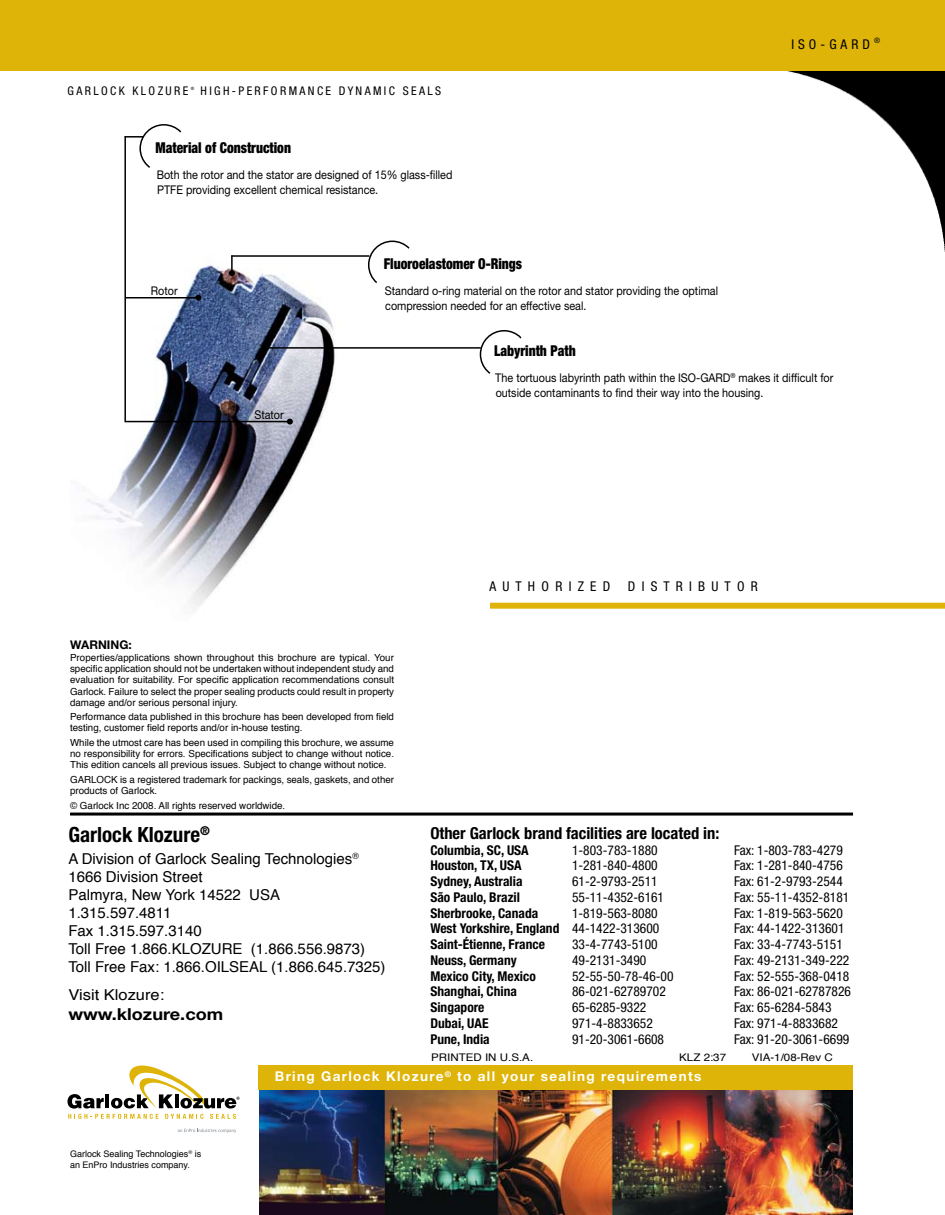
<style>
.page{position:relative;width:945px;height:1215px;background:#fff}
.page>*{position:absolute;margin:0;border:0;box-sizing:border-box;transform-origin:0 0}
.t1{font:700 condensed 21px "Helvetica Neue";color:#000}
.t2{font:700 condensed 16.5px "Helvetica Neue";color:#000}
.t3{font:700 16.5px "Helvetica Neue";color:#000;scale:1.1 1}
.t4{font:15px/18px "Helvetica";color:#000}
.t5{font:900 condensed 15px "Helvetica Neue";color:#000;scale:.9 1}
.t6{font:15px "Helvetica";color:#000;scale:1.1 1}
.t7{font:condensed 13.5px "Helvetica Neue";color:#000}
.t8{font:700 condensed 13.5px "Helvetica Neue";color:#000}
.t9{font:700 13.5px "Helvetica Neue";letter-spacing:.1em;color:#fff}
.t10{font:12px/15px "Helvetica Neue";color:#000;scale:.9 1}
.t11{font:condensed 12px "Helvetica Neue";letter-spacing:.2em;color:#000}
.t12{font:700 12px "Helvetica Neue";color:#000}
.t13{font:10.5px "Helvetica";color:#000;scale:1.1 1}
.t14{font:9.75px/11.2px "Helvetica";color:#000;text-align:justify}
.t15{font:9px/10.8px "Helvetica";color:#000}
.t16{font:condensed 4.35px "Helvetica Neue";color:#000}
.s1{color:#fff}
.s2{font-weight:400}
</style>
<div class="page">
<img style="left:736px;top:70px;width:209px;height:182px">
<img style="left:87px;top:265px;width:248px;height:346px">
<div style="left:0;top:0;width:945px;height:70px;background:#deb408"></div>
<img style="left:259px;top:1089px;width:594px;height:126px">
<div style="left:258px;top:1065px;width:595px;height:24px;background:#deb408"></div>
<hr style="left:70px;top:813px;width:783px;height:3px;background:#000">
<div style="left:490px;top:603px;width:455px;height:6px;background:#deb408"></div>
<svg style="left:178px;top:1129px;width:58px;height:4px"></svg>
<svg style="left:68px;top:1066px;width:172px;height:53px"></svg>
<hr style="left:124px;top:136px;width:2px;height:286px;background:#000">
<svg style="left:126px;top:127px;width:56px;height:41px"></svg>
<hr style="left:265px;top:347px;width:216px;height:2px;background:#000">
<svg style="left:262px;top:345px;width:6px;height:6px"></svg>
<div style="left:480px;top:330px;width:48px;height:49px;border:2px solid #000;border-radius:50%"></div>
<svg style="left:487px;top:333px;width:41px;height:46px"></svg>
<svg style="left:368px;top:240px;width:42px;height:43px"></svg>
<hr style="left:231px;top:255px;width:138px;height:2px;background:#000">
<hr style="left:125px;top:297px;width:73px;height:1px;background:#000">
<svg style="left:195px;top:295px;width:6px;height:6px"></svg>
<svg style="left:229px;top:255px;width:6px;height:21px"></svg>
<hr style="left:125px;top:421px;width:165px;height:1px;background:#000">
<svg style="left:287px;top:419px;width:6px;height:6px"></svg>
<p class="t11" style="left:68px;top:84px;width:122px">GARLOCK KLOZURE</p>
<p class="t16" style="left:191px;top:86px;width:5px">®</p>
<p class="t11" style="left:200px;top:84px;width:242px">HIGH-PERFORMANCE DYNAMIC SEALS</p>
<h3 class="t5" style="left:156px;top:138px;width:152px">Material of Construction</h3>
<p class="t10" style="left:157px;top:167px;width:330px">Both the rotor and the stator are designed of 15% glass-filled<br>PTFE providing excellent chemical resistance.</p>
<p class="t10" style="left:151px;top:283px;width:31px">Rotor</p>
<h3 class="t5" style="left:384px;top:255px;width:155px">Fluoroelastomer O-Rings</h3>
<p class="t10" style="left:385px;top:283px;width:372px">Standard o-ring material on the rotor and stator providing the optimal compression needed for an effective seal.<span class="s1">gs tresult in bore scoring.</span></p>
<h3 class="t7" style="left:791px;top:37px;width:90px">ISO-GARD <sup>®</sup></h3>
<p class="t10" style="left:254px;top:407px;width:34px">Stator</p>
<h3 class="t5" style="left:494px;top:341px;width:92px">Labyrinth Path</h3>
<p class="t10" style="left:495px;top:370px;width:377px">The tortuous labyrinth path within the ISO-GARD<sup>®</sup> makes it difficult for outside contaminants to find their way into the housing.</p>
<p class="t12" style="left:70px;top:638px;width:63px">WARNING:</p>
<p class="t14" style="left:70px;top:652px;width:326px">Properties/applications shown throughout this brochure are typical. Your specific application should not be undertaken without independent study and evaluation for suitability. For specific application recommendations consult Garlock. Failure to select the proper sealing products could result in property damage and/or serious personal injury.</p>
<p class="t14" style="left:70px;top:711px;width:325px">Performance data published in this brochure has been developed from field testing, customer field reports and/or in-house testing.</p>
<p class="t14" style="left:70px;top:737px;width:326px">While the utmost care has been used in compiling this brochure, we assume no responsibility for errors. Specifications subject to change without notice.<br>This edition cancels all previous issues. Subject to change without notice.</p>
<p class="t14" style="left:70px;top:774px;width:325px">GARLOCK is a registered trademark for packings, seals, gaskets, and other products of Garlock.</p>
<p class="t14" style="left:70px;top:800px;width:217px">© Garlock Inc 2008. All rights reserved worldwide.</p>
<h1 class="t1" style="left:68px;top:822px;width:143px">Garlock Klozure<sup>®</sup></h1>
<h3 class="t4" style="left:68px;top:850px;width:319px">A Division of Garlock Sealing Technologies<sup>®<br></sup>1666 Division Street<br>Palmyra, New York 14522 USA<br>1.315.597.4811<br>Fax 1.315.597.3140<br>Toll Free 1.866.KLOZURE (1.866.556.9873)<br>Toll Free Fax: 1.866.OILSEAL (1.866.645.7325)</h3>
<h3 class="t6" style="left:68px;top:983px;width:89px">Visit Klozure:</h3>
<h2 class="t3" style="left:68px;top:1004px;width:142px">www.klozure.com</h2>
<h3 class="t7" style="left:490px;top:579px;width:122px">A U T H O R I Z E D</h3>
<h3 class="t7" style="left:628px;top:579px;width:131px">D I S T R I B U T O R</h3>
<h2 class="t2" style="left:430px;top:823px;width:291px">Other Garlock brand facilities are located in:</h2>
<h3 class="t8" style="left:430px;top:842px;width:100px">Columbia, SC, USA</h3>
<h3 class="t7" style="left:572px;top:842px;width:87px">1-803-783-1880</h3>
<h3 class="t7" style="left:734px;top:842px;width:110px">Fax: 1-803-783-4279</h3>
<h3 class="t8" style="left:430px;top:857px;width:93px">Houston, TX, USA</h3>
<h3 class="t7" style="left:572px;top:858px;width:87px">1-281-840-4800</h3>
<h3 class="t7" style="left:734px;top:858px;width:110px">Fax: 1-281-840-4756</h3>
<h3 class="t8" style="left:430px;top:873px;width:94px">Sydney, Australia</h3>
<h3 class="t7" style="left:572px;top:874px;width:87px">61-2-9793-2511</h3>
<h3 class="t7" style="left:734px;top:874px;width:110px">Fax: 61-2-9793-2544</h3>
<h3 class="t8" style="left:430px;top:889px;width:91px">São Paulo, Brazil</h3>
<h3 class="t7" style="left:572px;top:889px;width:94px">55-11-4352-6161</h3>
<h3 class="t7" style="left:734px;top:889px;width:117px">Fax: 55-11-4352-8181</h3>
<h3 class="t8" style="left:430px;top:905px;width:109px">Sherbrooke, Canada</h3>
<h3 class="t7" style="left:572px;top:905px;width:87px">1-819-563-8080</h3>
<h3 class="t7" style="left:734px;top:905px;width:110px">Fax: 1-819-563-5620</h3>
<h3 class="t8" style="left:430px;top:920px;width:231px">West Yorkshire, England <span class="s2">44-1422-313600</span></h3>
<h3 class="t7" style="left:734px;top:921px;width:112px">Fax: 44-1422-313601</h3>
<h3 class="t8" style="left:430px;top:936px;width:116px">Saint-Étienne, France</h3>
<h3 class="t7" style="left:572px;top:937px;width:87px">33-4-7743-5100</h3>
<h3 class="t7" style="left:734px;top:937px;width:110px">Fax: 33-4-7743-5151</h3>
<h3 class="t8" style="left:430px;top:952px;width:88px">Neuss, Germany</h3>
<h3 class="t7" style="left:572px;top:952px;width:76px">49-2131-3490</h3>
<h3 class="t7" style="left:734px;top:952px;width:117px">Fax: 49-2131-349-222</h3>
<h3 class="t8" style="left:430px;top:968px;width:107px">Mexico City, Mexico</h3>
<h3 class="t7" style="left:572px;top:968px;width:103px">52-55-50-78-46-00</h3>
<h3 class="t7" style="left:734px;top:968px;width:117px">Fax: 52-555-368-0418</h3>
<h3 class="t8" style="left:430px;top:983px;width:88px">Shanghai, China</h3>
<h3 class="t7" style="left:572px;top:984px;width:95px">86-021-62789702</h3>
<h3 class="t7" style="left:734px;top:984px;width:118px">Fax: 86-021-62787826</h3>
<h3 class="t8" style="left:430px;top:999px;width:56px">Singapore</h3>
<h3 class="t7" style="left:572px;top:1000px;width:76px">65-6285-9322</h3>
<h3 class="t7" style="left:734px;top:1000px;width:99px">Fax: 65-6284-5843</h3>
<h3 class="t8" style="left:430px;top:1015px;width:60px">Dubai, UAE</h3>
<h3 class="t7" style="left:572px;top:1015px;width:82px">971-4-8833652</h3>
<h3 class="t7" style="left:734px;top:1015px;width:105px">Fax: 971-4-8833682</h3>
<h3 class="t8" style="left:430px;top:1031px;width:61px">Pune, India</h3>
<h3 class="t7" style="left:572px;top:1031px;width:94px">91-20-3061-6608</h3>
<h3 class="t7" style="left:734px;top:1031px;width:117px">Fax: 91-20-3061-6699</h3>
<p class="t13" style="left:431px;top:1049px;width:94px">PRINTED IN U.S.A.</p>
<p class="t13" style="left:679px;top:1049px;width:44px">KLZ 2:37</p>
<p class="t13" style="left:752px;top:1049px;width:75px">VIA-1/08-Rev C</p>
<p class="t15" style="left:70px;top:1149px;width:133px">Garlock Sealing Technologies<sup>®</sup> is an EnPro Industries company.</p>
<h3 class="t9" style="left:275px;top:1068px;width:428px">Bring Garlock Klozure<sup>®</sup> to all your sealing requirements</h3>
</div>
